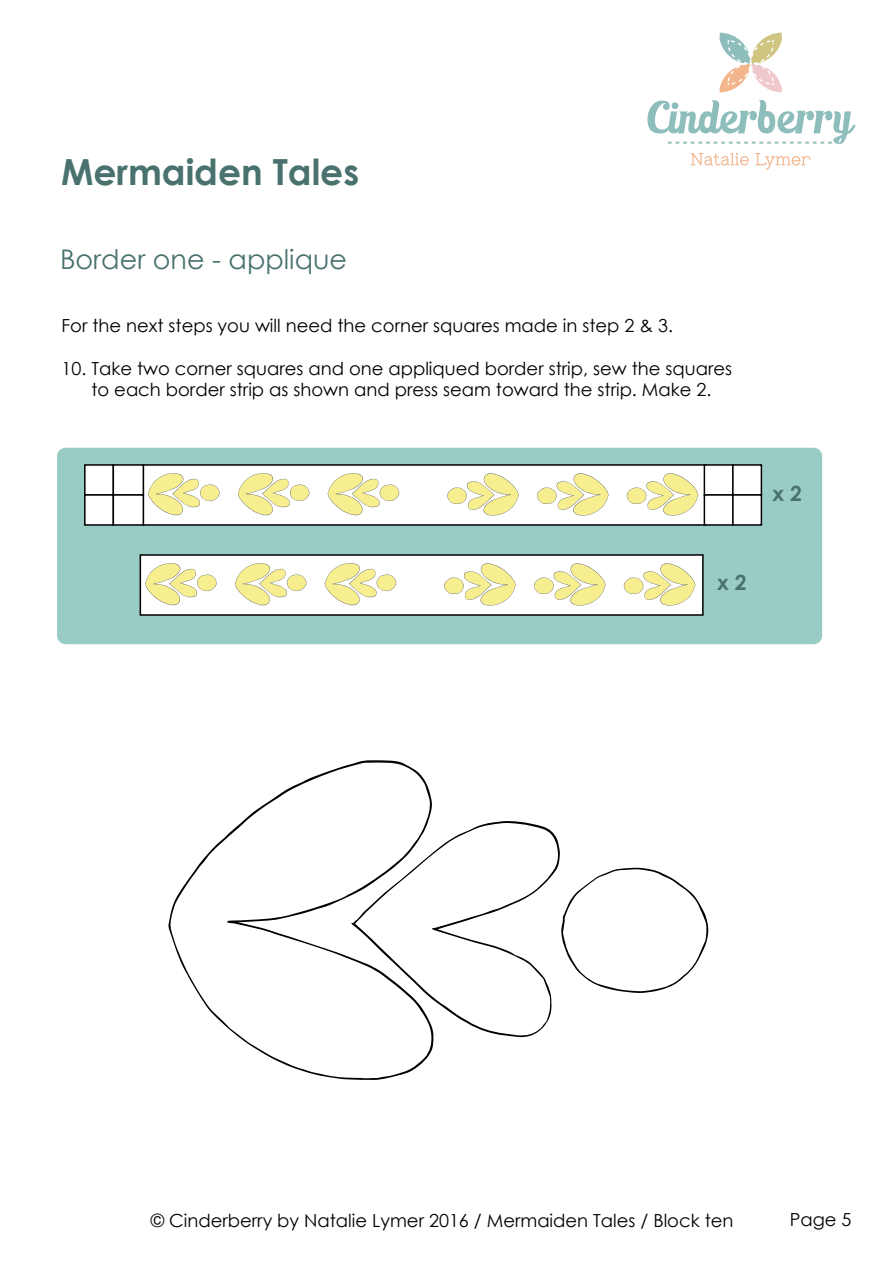
<style>
.page{position:relative;width:893px;height:1263px;background:#fff}
.page>*{position:absolute;margin:0;border:0;box-sizing:border-box;transform-origin:0 0}
.t1{font:700 36px "Century Gothic";color:#49726f}
.t2{font:27px "Century Gothic";color:#49726f}
.t3{font:700 21px "Century Gothic";color:#49726f}
.t4{font:18px/21.6px "Century Gothic";color:#000;text-align:center}
</style>
<div class="page">
<svg style="left:168px;top:760px;width:266px;height:320px"></svg>
<svg style="left:351px;top:820px;width:209px;height:217px"></svg>
<svg style="left:561px;top:867px;width:147px;height:126px"></svg>
<svg style="left:691px;top:153px;width:58px;height:12px"></svg>
<svg style="left:755px;top:153px;width:55px;height:17px"></svg>
<svg style="left:719px;top:33px;width:63px;height:59px"></svg>
<svg style="left:647px;top:100px;width:209px;height:44px"></svg>
<div style="left:57px;top:448px;width:765px;height:196px;background:#9accc6;border-radius:9px"></div>
<div style="left:143px;top:464px;width:564px;height:62px;background:#fff;border:2px solid #000"></div>
<svg style="left:627px;top:473px;width:71px;height:42px"></svg>
<svg style="left:537px;top:473px;width:71px;height:42px"></svg>
<svg style="left:447px;top:473px;width:72px;height:42px"></svg>
<svg style="left:328px;top:473px;width:71px;height:42px"></svg>
<svg style="left:238px;top:473px;width:71px;height:42px"></svg>
<svg style="left:148px;top:473px;width:72px;height:42px"></svg>
<div style="left:704px;top:464px;width:30px;height:32px;background:#fff;border:2px solid #000"></div>
<div style="left:704px;top:494px;width:30px;height:32px;background:#fff;border:2px solid #000"></div>
<div style="left:732px;top:464px;width:30px;height:32px;background:#fff;border:2px solid #000"></div>
<div style="left:732px;top:494px;width:30px;height:32px;background:#fff;border:2px solid #000"></div>
<div style="left:84px;top:464px;width:30px;height:32px;background:#fff;border:2px solid #000"></div>
<div style="left:84px;top:494px;width:30px;height:32px;background:#fff;border:2px solid #000"></div>
<div style="left:113px;top:464px;width:31px;height:32px;background:#fff;border:2px solid #000"></div>
<div style="left:113px;top:494px;width:31px;height:32px;background:#fff;border:2px solid #000"></div>
<div style="left:140px;top:554px;width:564px;height:62px;background:#fff;border:2px solid #000"></div>
<svg style="left:624px;top:563px;width:71px;height:42px"></svg>
<svg style="left:534px;top:563px;width:71px;height:42px"></svg>
<svg style="left:444px;top:563px;width:72px;height:42px"></svg>
<svg style="left:325px;top:563px;width:71px;height:42px"></svg>
<svg style="left:235px;top:563px;width:71px;height:42px"></svg>
<svg style="left:145px;top:563px;width:72px;height:42px"></svg>
<h1 class="t1" style="left:61px;top:145px;width:300px">Mermaiden Tales</h1>
<h2 class="t2" style="left:60px;top:240px;width:289px">Border one - applique</h2>
<p class="t4" style="left:61px;top:314px;width:613px">For the next steps you will need the corner squares made in step 2 &amp; 3.</p>
<p class="t4" style="left:61px;top:357px;width:672px">10. Take two corner squares and one appliqued border strip, sew the squares to each border strip as shown and press seam toward the strip. Make 2.</p>
<p class="t3" style="left:772px;top:477px;width:31px">x 2</p>
<p class="t3" style="left:717px;top:566px;width:31px">x 2</p>
<p class="t4" style="left:151px;top:1209px;width:584px">© Cinderberry by Natalie Lymer 2016 / Mermaiden Tales / Block ten</p>
<p class="t4" style="left:790px;top:1208px;width:63px">Page 5</p>
</div>
